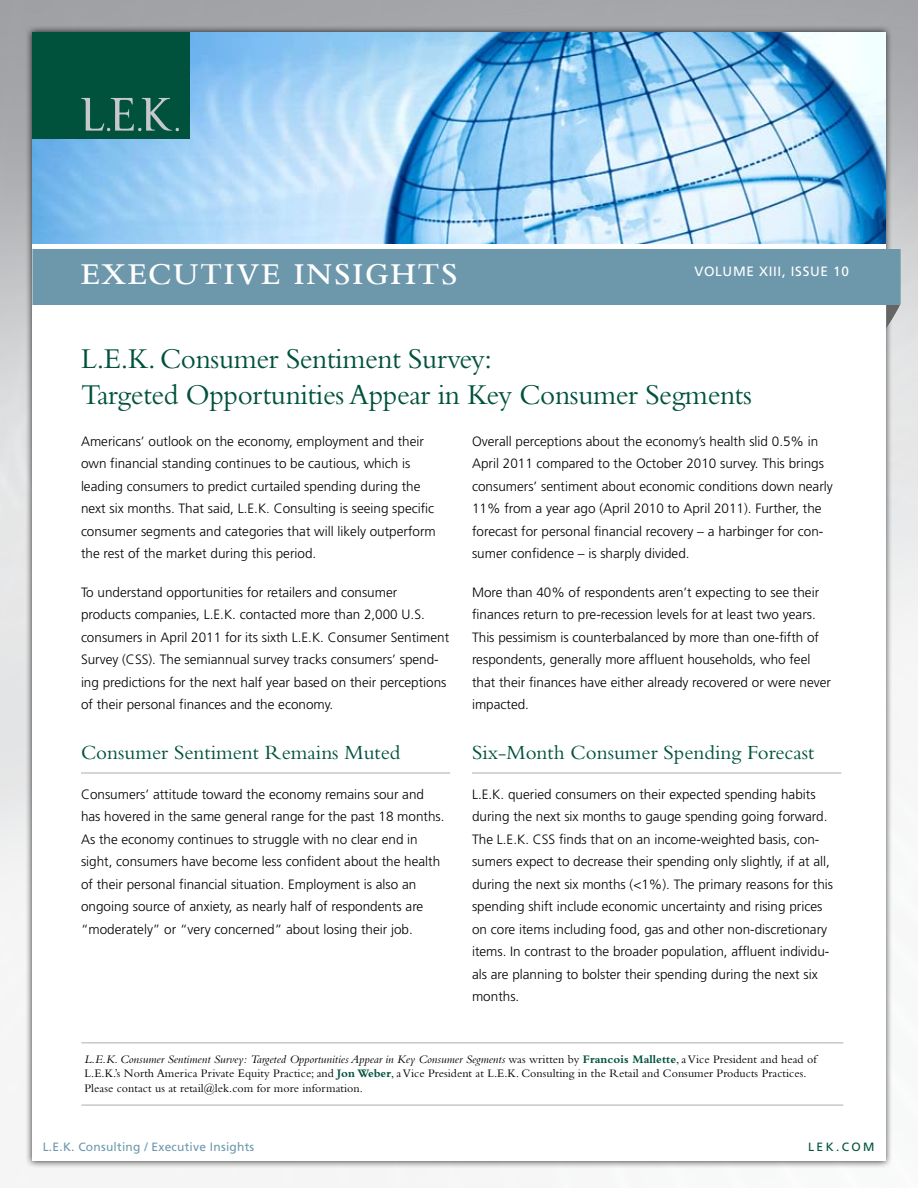
<style>
.page{position:relative;width:918px;height:1188px;background:#fff}
.page>*{position:absolute;margin:0;border:0;box-sizing:border-box;transform-origin:0 0}
.t1{font:600 31.5px "Bembo Std";letter-spacing:.06em;color:#fff}
.t2{font:30px/36px "Bembo";letter-spacing:-.01em;color:#00523d}
.t3{font:21px "Bembo";color:#00523d}
.t4{font:300 13.5px/22.5px "Frutiger";color:#000}
.t5{font:13.5px "Frutiger";letter-spacing:.05em;color:#fff}
.t6{font:12px/14.4px "Bembo";letter-spacing:.005em;color:#000}
.t7{font:12px "Frutiger";letter-spacing:.02em;color:#6d98ac}
.t8{font:12px "Frutiger";letter-spacing:.2em;color:#00523d}
.s1{font-style:italic}
.s2{font-weight:700;color:#00523d}
</style>
<div class="page">
<div style="left:25px;top:25px;width:875px;height:1150px;background:#000;opacity:.75"></div>
<div style="left:32px;top:32px;width:854px;height:1129px;background:#fff"></div>
<svg style="left:886px;top:304px;width:15px;height:25px"></svg>
<div style="left:32px;top:249px;width:869px;height:55px;background:#6d98ac"></div>
<img style="left:32px;top:32px;width:854px;height:211px">
<div style="left:32px;top:32px;width:158px;height:107px;background:#00523d"></div>
<svg style="left:81px;top:98px;width:98px;height:33px"></svg>
<hr style="left:81px;top:772px;width:369px;height:2px;background:#c6c8ca">
<hr style="left:472px;top:772px;width:369px;height:2px;background:#c6c8ca">
<hr style="left:81px;top:1042px;width:762px;height:2px;background:#c6c8ca">
<hr style="left:81px;top:1104px;width:762px;height:2px;background:#c6c8ca">
<h1 class="t1" style="left:81px;top:257px;width:378px">EXECUTIVE INSIGHTS</h1>
<p class="t5" style="left:694px;top:263px;width:156px">Volume XIII, Issue 10</p>
<h2 class="t2" style="left:81px;top:340px;width:672px">L.E.K. Consumer Sentiment Survey:<br>Targeted Opportunities Appear in Key Consumer Segments</h2>
<p class="t4" style="left:81px;top:430px;width:356px">Americans’ outlook on the economy, employment and their own financial standing continues to be cautious, which is leading consumers to predict curtailed spending during the next six months. That said, L.E.K. Consulting is seeing specific consumer segments and categories that will likely outperform the rest of the market during this period.</p>
<p class="t4" style="left:81px;top:581px;width:370px">To understand opportunities for retailers and consumer products companies, L.E.K. contacted more than 2,000 U.S. consumers in April 2011 for its sixth L.E.K. Consumer Sentiment Survey (CSS). The semiannual survey tracks consumers’ spend&shy;ing predictions for the next half year based on their perceptions of their personal finances and the economy.</p>
<h3 class="t3" style="left:81px;top:740px;width:321px">Consumer Sentiment Remains Muted</h3>
<p class="t4" style="left:81px;top:783px;width:365px">Consumers’ attitude toward the economy remains sour and has hovered in the same general range for the past 18 months.<br>As the economy continues to struggle with no clear end in sight, consumers have become less confident about the health of their personal financial situation. Employment is also an ongoing source of anxiety, as nearly half of respondents are “moderately” or “very concerned” about losing their job.</p>
<p class="t4" style="left:472px;top:430px;width:362px">Overall perceptions about the economy’s health slid 0.5% in April 2011 compared to the October 2010 survey. This brings consumers’ sentiment about economic conditions down nearly 11% from a year ago (April 2010 to April 2011). Further, the forecast for personal financial recovery – a harbinger for con&shy;sumer confidence – is sharply divided.</p>
<p class="t4" style="left:472px;top:581px;width:361px">More than 40% of respondents aren’t expecting to see their finances return to pre-recession levels for at least two years.<br>This pessimism is counterbalanced by more than one-fifth of respondents, generally more affluent households, who feel that their finances have either already recovered or were never impacted.</p>
<h3 class="t3" style="left:472px;top:740px;width:344px">Six-Month Consumer Spending Forecast</h3>
<p class="t4" style="left:472px;top:783px;width:363px">L.E.K. queried consumers on their expected spending habits during the next six months to gauge spending going forward.<br>The L.E.K. CSS finds that on an income-weighted basis, con&shy;sumers expect to decrease their spending only slightly, if at all, during the next six months (&lt;1%). The primary reasons for this spending shift include economic uncertainty and rising prices on core items including food, gas and other non-discretionary items. In contrast to the broader population, affluent individu&shy;als are planning to bolster their spending during the next six months.</p>
<p class="t6" style="left:85px;top:1052px;width:734px"><span class="s1">L.E.K. Consumer Sentiment Survey: Targeted Opportunities Appear in Key Consumer Segments</span> was written by <span class="s2">Francois Mallette</span>, a Vice President and head of<br>L.E.K.’s North America Private Equity Practice; and <span class="s2">Jon Weber</span>, a Vice President at L.E.K. Consulting in the Retail and Consumer Products Practices.<br>Please contact us at retail@lek.com for more information.</p>
<p class="t7" style="left:43px;top:1140px;width:213px">L.E .K. Consulting / Executive Insights</p>
<p class="t8" style="left:808px;top:1140px;width:68px">lek.com</p>
</div>
